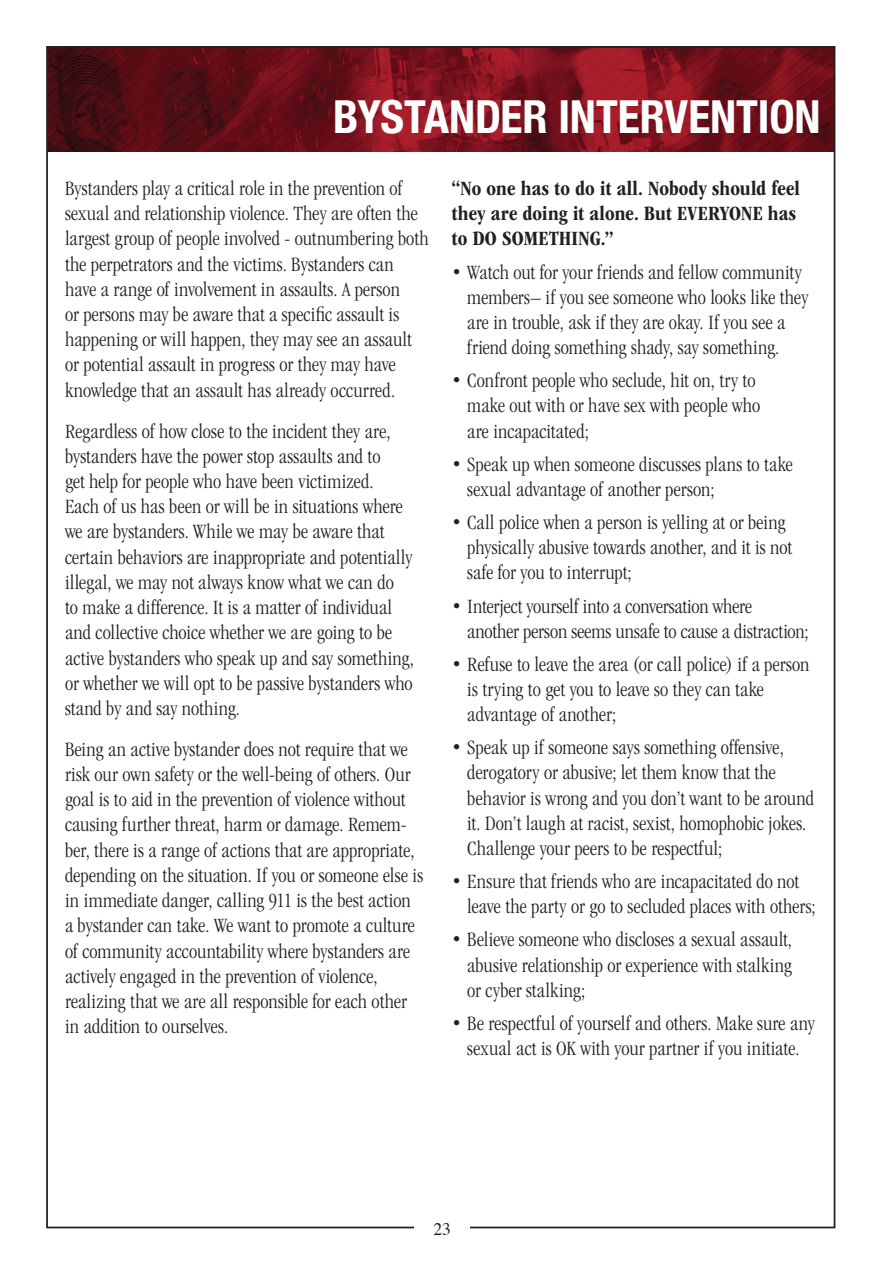
<style>
.page{position:relative;width:882px;height:1276px;background:#fff}
.page>*{position:absolute;margin:0;border:0;box-sizing:border-box;transform-origin:0 0}
.t1{font:700 condensed 45.5px "Helvetica Neue";letter-spacing:-.005em;color:#fff}
.t2{font:300 condensed 21px/25.2px "ITC Garamond Std";letter-spacing:.005em;color:#231f20}
.t3{font:700 condensed 21px/25.2px "ITC Garamond Std";letter-spacing:.005em;color:#231f20}
.t4{font:17.5px "Times";color:#231f20}
</style>
<div class="page">
<img style="left:49px;top:49px;width:783px;height:102px">
<p class="t1" style="left:333px;top:79px;width:489px">BYSTANDER INTERVENTION</p>
<p class="t2" style="left:65px;top:176px;width:365px">Bystanders play a critical role in the prevention of sexual and relationship violence. They are often the largest group of people involved - outnumbering both the perpetrators and the victims. Bystanders can have a range of involvement in assaults. A person<br>or persons may be aware that a specific assault is happening or will happen, they may see an assault or potential assault in progress or they may have knowledge that an assault has already occurred.</p>
<p class="t2" style="left:65px;top:418px;width:350px">Regardless of how close to the incident they are, bystanders have the power stop assaults and to<br>get help for people who have been victimized.<br>Each of us has been or will be in situations where we are bystanders. While we may be aware that certain behaviors are inappropriate and potentially illegal, we may not always know what we can do<br>to make a difference. It is a matter of individual and collective choice whether we are going to be active bystanders who speak up and say something, or whether we will opt to be passive bystanders who stand by and say nothing.</p>
<p class="t2" style="left:65px;top:737px;width:360px">Being an active bystander does not require that we risk our own safety or the well-being of others. Our goal is to aid in the prevention of violence without causing further threat, harm or damage. Remem&shy;ber, there is a range of actions that are appropriate, depending on the situation. If you or someone else is in immediate danger, calling 911 is the best action a bystander can take. We want to promote a culture of community accountability where bystanders are actively engaged in the prevention of violence, realizing that we are all responsible for each other in addition to ourselves.</p>
<p class="t3" style="left:452px;top:176px;width:350px">“No one has to do it all. Nobody should feel they are doing it alone. But EVERYONE has to DO SOMETHING.”</p>
<p class="t2" style="left:467px;top:259px;width:343px;text-indent:-16px">• Watch out for your friends and fellow community members– if you see someone who looks like they are in trouble, ask if they are okay. If you see a friend doing something shady, say something.</p>
<p class="t2" style="left:467px;top:368px;width:294px;text-indent:-16px">• Confront people who seclude, hit on, try to make out with or have sex with people who are incapacitated;</p>
<p class="t2" style="left:467px;top:452px;width:327px;text-indent:-16px">• Speak up when someone discusses plans to take sexual advantage of another person;</p>
<p class="t2" style="left:467px;top:510px;width:326px;text-indent:-16px">• Call police when a person is yelling at or being physically abusive towards another, and it is not safe for you to interrupt;</p>
<p class="t2" style="left:467px;top:593px;width:343px;text-indent:-16px">• Interject yourself into a conversation where another person seems unsafe to cause a distraction;</p>
<p class="t2" style="left:467px;top:652px;width:344px;text-indent:-16px">• Refuse to leave the area (or call police) if a person is trying to get you to leave so they can take advantage of another;</p>
<p class="t2" style="left:467px;top:735px;width:348px;text-indent:-16px">• Speak up if someone says something offensive, derogatory or abusive; let them know that the behavior is wrong and you don’t want to be around it. Don’t laugh at racist, sexist, homophobic jokes.<br>Challenge your peers to be respectful;</p>
<p class="t2" style="left:467px;top:869px;width:350px;text-indent:-16px">• Ensure that friends who are incapacitated do not leave the party or go to secluded places with others;</p>
<p class="t2" style="left:467px;top:927px;width:326px;text-align:justify;text-indent:-16px">• Believe someone who discloses a sexual assault, abusive relationship or experience with stalking or cyber stalking;</p>
<p class="t2" style="left:452px;top:1011px;width:365px;text-align:center">• Be respectful of yourself and others. Make sure any sexual act is OK with your partner if you initiate.</p>
<p class="t4" style="left:433px;top:1212px;width:19px">23</p>
</div>
